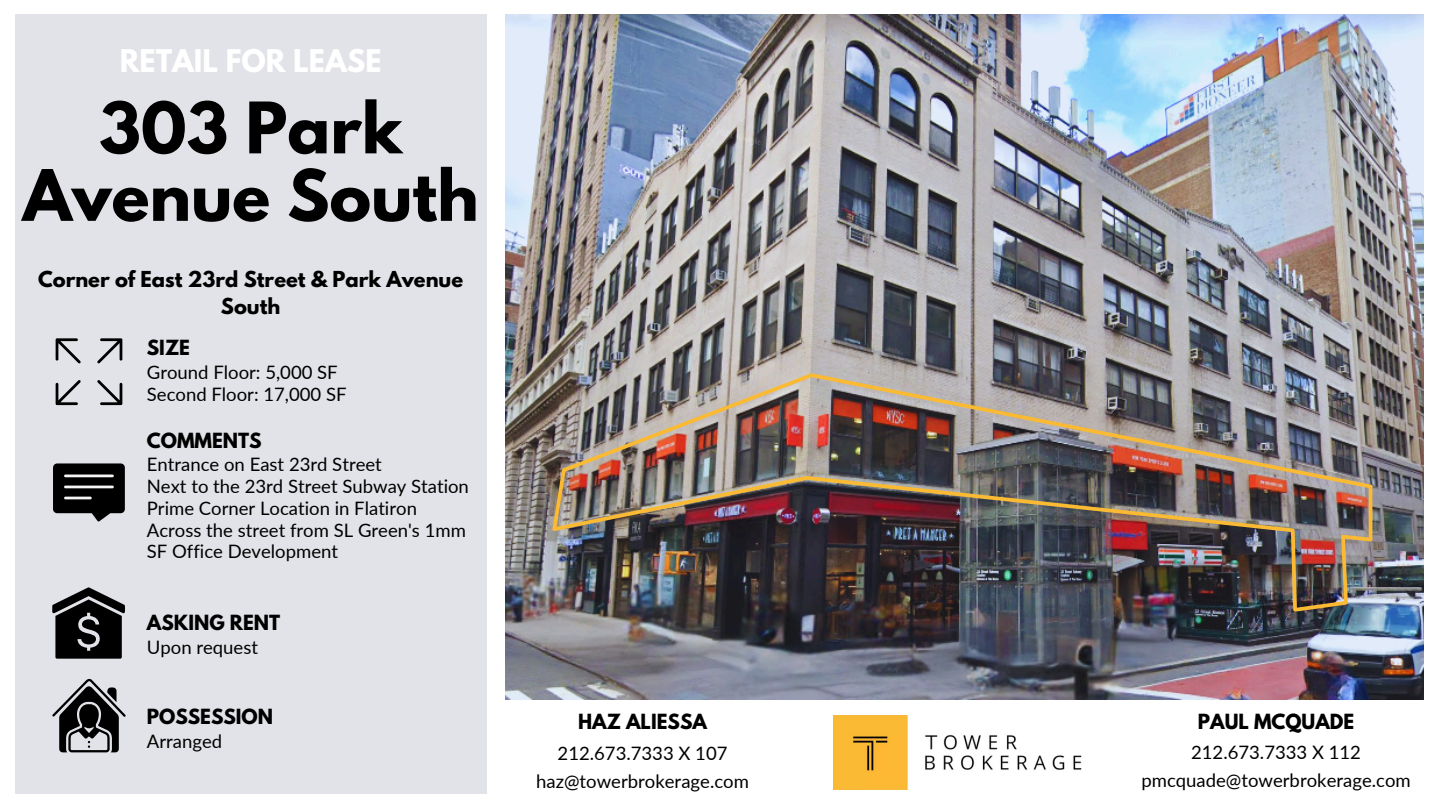
<style>
.page{position:relative;width:1440px;height:810px;background:#fff}
.page>*{position:absolute;margin:0;border:0;box-sizing:border-box;transform-origin:0 0}
.t1{font:700 62.9px/67.5px "League Spartan";color:#000;text-align:center}
.t2{font:700 27.8px "League Spartan";color:#fff}
.t3{font:700 19.5px/27.2px "League Spartan";color:#000;text-align:center}
.t4{font:18.5px/21.8px "Lato";color:#000;text-align:center}
.t5{font:700 18.5px "League Spartan";color:#000}
</style>
<div class="page">
<img style="left:506px;top:15px;width:917px;height:684px">
<div style="left:15px;top:15px;width:471px;height:779px;background:#e2e3e8"></div>
<img style="left:833px;top:715px;width:249px;height:75px">
<svg style="left:53px;top:464px;width:72px;height:58px"></svg>
<hr style="left:64px;top:497px;width:28px;height:2px;background:#f5f5f5">
<hr style="left:64px;top:486px;width:50px;height:2px;background:#f5f5f5">
<hr style="left:64px;top:475px;width:50px;height:2px;background:#f5f5f5">
<svg style="left:52px;top:587px;width:73px;height:72px"></svg>
<svg style="left:52px;top:678px;width:74px;height:74px"></svg>
<svg style="left:56px;top:338px;width:66px;height:67px"></svg>
<img style="left:550px;top:371px;width:825px;height:243px">
<hr style="left:1369px;top:487px;width:3px;height:52px;background:#faba34">
<p class="t2" style="left:120px;top:47px;width:263px">RETAIL FOR LEASE</p>
<h1 class="t1" style="left:23px;top:102px;width:457px">303 Park<br>Avenue South</h1>
<h4 class="t3" style="left:38px;top:268px;width:427px">Corner of East 23rd Street &amp; Park Avenue<br>South</h4>
<p class="t5" style="left:147px;top:339px;width:45px">SIZE</p>
<p class="t4" style="left:147px;top:361px;width:201px;text-align:left">Ground Floor: 5,000 SF<br>Second Floor: 17,000 SF</p>
<p class="t5" style="left:147px;top:432px;width:116px">COMMENTS</p>
<p class="t4" style="left:147px;top:453px;width:324px;text-align:left">Entrance on East 23rd Street<br>Next to the 23rd Street Subway Station<br>Prime Corner Location in Flatiron<br>Across the street from SL Green's 1mm<br>SF Office Development</p>
<p class="t5" style="left:147px;top:614px;width:135px">ASKING RENT</p>
<p class="t4" style="left:147px;top:636px;width:113px">Upon request</p>
<p class="t5" style="left:147px;top:708px;width:128px">POSSESSION</p>
<p class="t4" style="left:147px;top:730px;width:77px">Arranged</p>
<p class="t5" style="left:578px;top:713px;width:130px">HAZ ALIESSA</p>
<p class="t4" style="left:536px;top:738px;width:214px;line-height:28.1px">212.673.7333 X 107 haz@towerbrokerage.com</p>
<p class="t5" style="left:1198px;top:712px;width:158px">PAUL MCQUADE</p>
<p class="t4" style="left:1141px;top:738px;width:271px;line-height:28.1px">212.673.7333 X 112 pmcquade@towerbrokerage.com</p>
</div>
